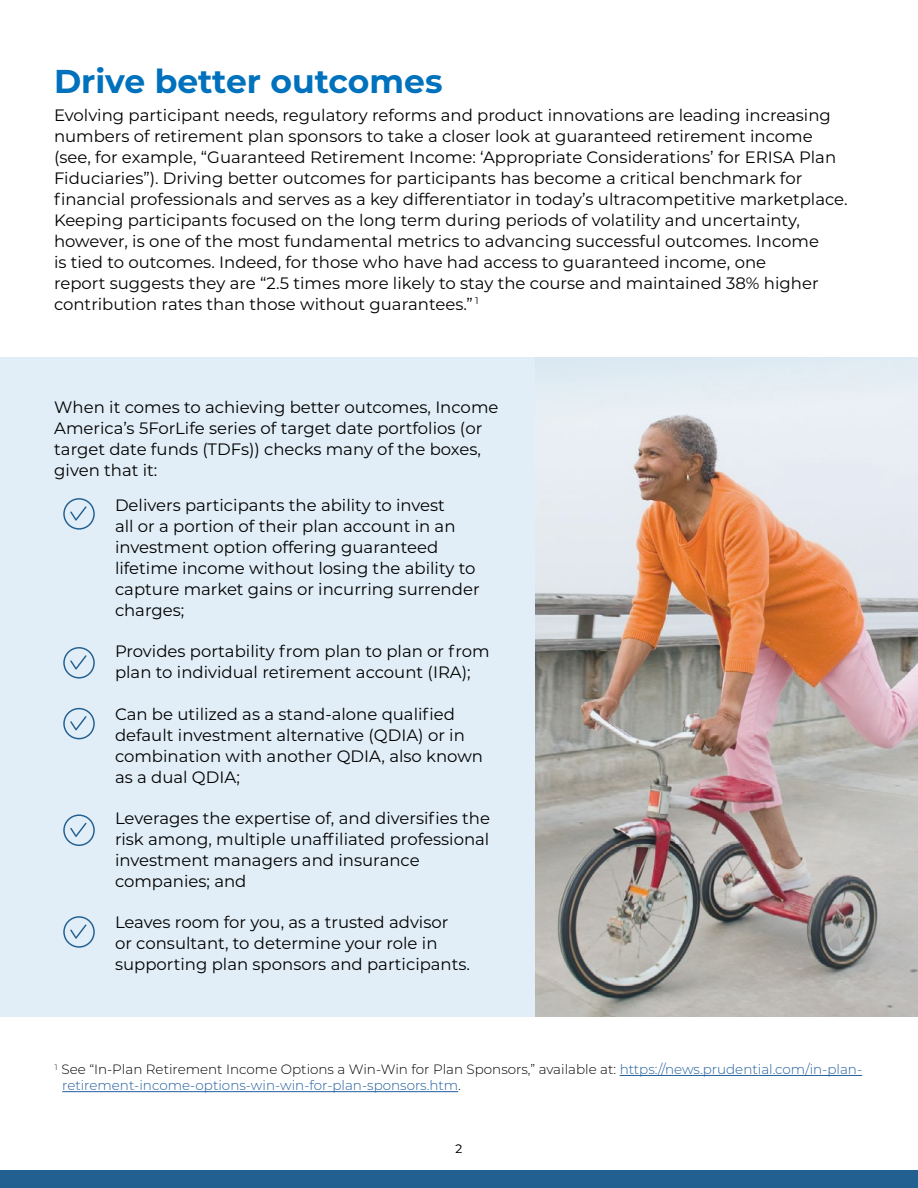
<style>
.page{position:relative;width:918px;height:1188px;background:#fff}
.page>*{position:absolute;margin:0;border:0;box-sizing:border-box;transform-origin:0 0}
.Red_headers{font:700 33px "Montserrat";color:#0071bc}
.Main_Body{font:16.5px/21px "Montserrat";color:#000}
.Icon_bullet_text{font:16.5px/21px "Montserrat";color:#000}
.footnotes{font:300 13.5px/16.2px "Montserrat";color:#215e9e}
.t1{font:300 12px "Montserrat";color:#000}
.s1{color:#000}
</style>
<div class="page">
<div style="left:0;top:358px;width:918px;height:659px;background:#e1eef7"></div>
<div style="left:63px;top:498px;width:32px;height:32px;border:1px solid #236092;border-radius:50%"></div>
<svg style="left:70px;top:506px;width:17px;height:15px"></svg>
<div style="left:63px;top:647px;width:32px;height:32px;border:1px solid #236092;border-radius:50%"></div>
<svg style="left:70px;top:655px;width:17px;height:15px"></svg>
<div style="left:63px;top:814px;width:32px;height:32px;border:1px solid #236092;border-radius:50%"></div>
<svg style="left:70px;top:823px;width:17px;height:14px"></svg>
<div style="left:63px;top:916px;width:32px;height:32px;border:1px solid #236092;border-radius:50%"></div>
<svg style="left:70px;top:924px;width:17px;height:15px"></svg>
<div style="left:63px;top:708px;width:32px;height:31px;border:1px solid #236092;border-radius:50%"></div>
<svg style="left:70px;top:716px;width:17px;height:14px"></svg>
<div style="left:0;top:1171px;width:918px;height:17px;background:#236092"></div>
<hr style="left:620px;top:1075px;width:242px;height:1px;background:#215e9e">
<hr style="left:62px;top:1091px;width:396px;height:1px;background:#215e9e">
<img style="left:536px;top:414px;width:382px;height:603px">
<p class="Red_headers" style="left:54px;top:58px;width:390px">Drive better outcomes</p>
<p class="Main_Body" style="left:54px;top:104px;width:795px">Evolving participant needs, regulatory reforms and product innovations are leading increasing numbers of retirement plan sponsors to take a closer look at guaranteed retirement income (see, for example, “Guaranteed Retirement Income: ‘Appropriate Considerations’ for ERISA Plan Fiduciaries”). Driving better outcomes for participants has become a critical benchmark for financial professionals and serves as a key differentiator in today’s ultracompetitive marketplace.<br>Keeping participants focused on the long term during periods of volatility and uncertainty, however, is one of the most fundamental metrics to advancing successful outcomes. Income<br>is tied to outcomes. Indeed, for those who have had access to guaranteed income, one<br>report suggests they are “2.5 times more likely to stay the course and maintained 38% higher contribution rates than those without guarantees.” <sup>1</sup></p>
<p class="Main_Body" style="left:54px;top:396px;width:446px">When it comes to achieving better outcomes, Income America’s 5ForLife series of target date portfolios (or target date funds (TDFs)) checks many of the boxes, given that it:</p>
<p class="Icon_bullet_text" style="left:115px;top:494px;width:366px">Delivers participants the ability to invest<br>all or a portion of their plan account in an investment option offering guaranteed lifetime income without losing the ability to capture market gains or incurring surrender charges;</p>
<p class="Icon_bullet_text" style="left:115px;top:640px;width:376px">Provides portability from plan to plan or from plan to individual retirement account (IRA);</p>
<p class="Icon_bullet_text" style="left:115px;top:703px;width:370px">Can be utilized as a stand-alone qualified default investment alternative (QDIA) or in combination with another QDIA, also known as a dual QDIA;</p>
<p class="Icon_bullet_text" style="left:115px;top:807px;width:377px">Leverages the expertise of, and diversifies the risk among, multiple unaffiliated professional investment managers and insurance companies; and</p>
<p class="Icon_bullet_text" style="left:115px;top:911px;width:357px">Leaves room for you, as a trusted advisor<br>or consultant, to determine your role in supporting plan sponsors and participants.</p>
<p class="footnotes" style="left:62px;top:1061px;width:801px;text-indent:-8px"><sup>1</sup> <span class="s1">See “In-Plan Retirement Income Options a Win-Win for Plan Sponsors,” available at:</span> https://news.prudential.com/in-plan&shy;retirement-income-options-win-win-for-plan-sponsors.htm<span class="s1">.</span></p>
<p class="t1" style="left:456px;top:1141px;width:8px">2</p>
</div>
